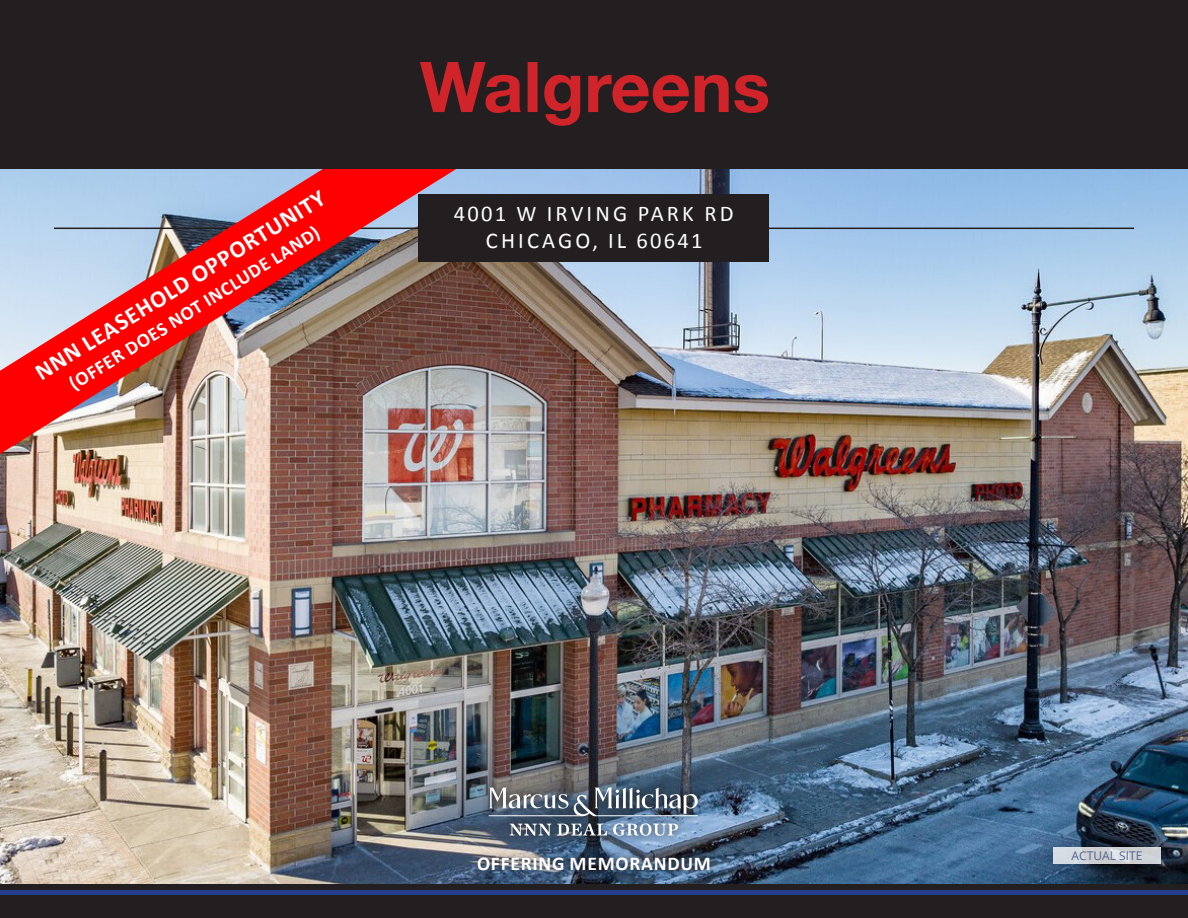
<style>
.page{position:relative;width:1188px;height:918px;background:#fff}
.page>*{position:absolute;margin:0;border:0;box-sizing:border-box;transform-origin:0 0}
.Sub_Heading{font:700 24px "Calibri";color:#fff}
.Sub_Heading-2{font:22.5px/27px "Calibri";letter-spacing:.14em;color:#fff;text-align:center}
.Sub_Heading-3{font:700 19.5px "Calibri";letter-spacing:.04em;color:#fff}
.Body_Copy{font:12px "Open Sans";color:#4f658d}
</style>
<div class="page">
<img style="left:0;top:169px;width:1188px;height:716px">
<svg style="left:1053px;top:847px;width:108px;height:17px;background:#d2d5d9"></svg>
<div style="left:470px;top:849px;width:248px;height:29px;background:#231f20;opacity:.75"></div>
<hr style="left:54px;top:228px;width:1080px;height:1px;background:#231f20">
<div style="left:418px;top:195px;width:352px;height:67px;background:#231f20"></div>
<img style="left:0;top:169px;width:515px;height:285px">
<div style="left:0;top:0;width:1188px;height:169px;background:#231f20"></div>
<svg style="left:420px;top:62px;width:348px;height:64px"></svg>
<div style="left:0;top:885px;width:1188px;height:33px;background:#231f20"></div>
<hr style="left:0;top:891px;width:1188px;height:4px;background:#253f8e">
<div style="left:482px;top:780px;width:223px;height:64px;background:#231f20;opacity:.75"></div>
<svg style="left:489px;top:788px;width:211px;height:28px;background:#6c7784"></svg>
<svg style="left:510px;top:824px;width:41px;height:12px"></svg>
<svg style="left:557px;top:823px;width:50px;height:12px"></svg>
<svg style="left:613px;top:823px;width:65px;height:13px"></svg>
<p class="Sub_Heading" style="left:28px;top:360px;width:339px;rotate:-32deg">NNN LEASEHOLD OPPORTUNITY</p>
<p class="Sub_Heading-3" style="left:64px;top:374px;width:293px;rotate:-32deg">(OFFER DOES NOT INCLUDE LAND)</p>
<p class="Sub_Heading-2" style="left:454px;top:200px;width:281px">4001 W IRVING PARK RD<br>CHICAGO, IL 60641</p>
<p class="Sub_Heading-3" style="left:477px;top:849px;width:235px">OFFERING MEMORANDUM</p>
<p class="Body_Copy" style="left:1072px;top:848px;width:72px">ACTUAL SITE</p>
</div>
